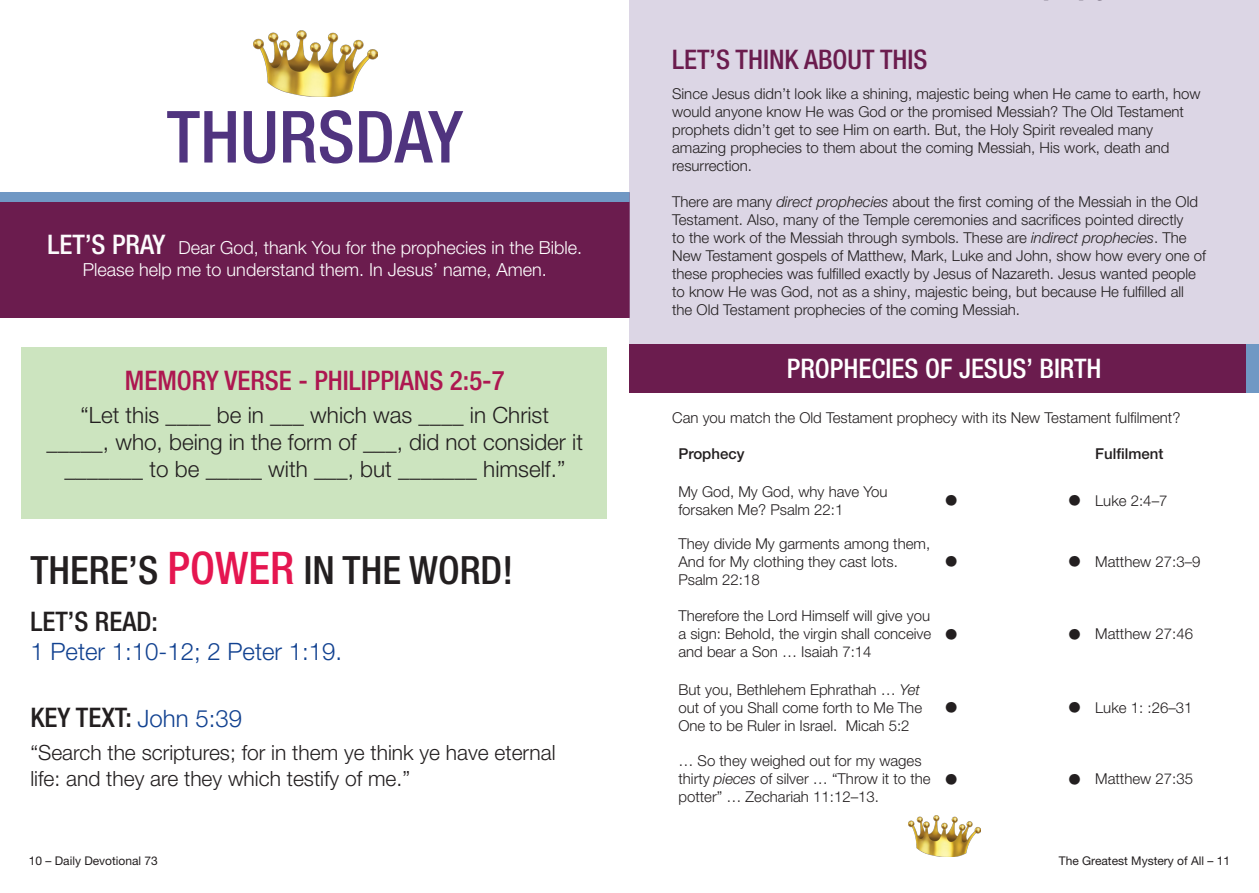
<style>
.page{position:relative;width:1259px;height:893px;background:#fff}
.page>*{position:absolute;margin:0;border:0;box-sizing:border-box;transform-origin:0 0}
.t1{font:500 condensed 72px "Helvetica Neue LT Pro";color:#50347f}
.t2{font:500 condensed 39px "Helvetica Neue LT Pro";color:#231f20}
.t3{font:300 30px "Helvetica Neue LT Pro";color:#231f20}
.t4{font:500 condensed 27px "Helvetica Neue LT Pro";color:#ad1750}
.t5{font:500 condensed 27px "Helvetica Neue LT Pro";color:#231f20}
.t6{font:500 condensed 27px "Helvetica Neue LT Pro";color:#fff}
.t7{font:500 condensed 27px "Helvetica Neue LT Pro";color:#6b1c4e}
.t8{font:300 24px "Helvetica Neue LT Pro";color:#124291}
.t9{font:300 22.5px/27px "Helvetica Neue LT Pro";color:#231f20;text-align:center}
.t10{font:300 21px/25.2px "Helvetica Neue LT Pro";color:#231f20}
.t11{font:300 18px/21.6px "Helvetica Neue LT Pro";color:#fff;text-align:center}
.t12{font:300 15px/18px "Helvetica Neue LT Pro";color:#231f20}
.t13{font:500 15px "Helvetica Neue LT Pro";color:#231f20}
.t14{font:12px "Helvetica Neue LT Pro";color:#231f20}
.s1{font-weight:500;font-stretch:condensed;font-size:27px;color:#fcfbfc}
.s2{font-size:45px;color:#e51650}
.s3{font-weight:300;font-stretch:normal;font-size:24px;color:#124291}
.s4{font-style:italic}
.s5{font-size:30px}
</style>
<div class="page">
<div style="left:21px;top:347px;width:586px;height:171px;background:#cce4bf"></div>
<img style="left:253px;top:31px;width:125px;height:65px">
<div style="left:0;top:193px;width:629px;height:124px;background:#6b1c4e"></div>
<div style="left:0;top:193px;width:629px;height:9px;background:#7098c4"></div>
<img style="left:908px;top:815px;width:72px;height:41px">
<div style="left:629px;top:0;width:630px;height:370px;background:#dcd6e5"></div>
<div style="left:629px;top:344px;width:630px;height:48px;background:#6b1c4e"></div>
<div style="left:1246px;top:344px;width:13px;height:48px;background:#7098c4"></div>
<p class="t1" style="left:167px;top:94px;width:298px">THURSDAY</p>
<p class="t11" style="left:48px;top:236px;width:536px"><span class="s1">LET’S PRAY</span> Dear God, thank You for the prophecies in the Bible.<br>Please help me to understand them. In Jesus’ name, Amen.</p>
<p class="t4" style="left:125px;top:364px;width:381px">MEMORY VERSE - PHILIPPIANS 2:5-7</p>
<p class="t9" style="left:47px;top:401px;width:538px">“Let this ____ be in ___ which was ____ in Christ _____, who, being in the form of ___, did not consider it _______ to be _____ with ___, but _______ himself.”</p>
<p class="t2" style="left:30px;top:547px;width:484px">THERE’S <span class="s2">POWER</span> IN THE WORD!</p>
<p class="t5" style="left:30px;top:606px;width:129px">LET’S READ:</p>
<p class="t8" style="left:30px;top:637px;width:313px">1 Peter 1:10-12; 2 Peter 1:19.</p>
<p class="t5" style="left:30px;top:701px;width:213px">KEY TEXT: <span class="s3">John 5:39</span></p>
<p class="t10" style="left:30px;top:740px;width:527px">“Search the scriptures; for in them ye think ye have eternal life: and they are they which testify of me.”</p>
<p class="t14" style="left:29px;top:853px;width:131px">10 – Daily Devotional 73</p>
<p class="t7" style="left:672px;top:44px;width:257px">LET’S THINK ABOUT THIS</p>
<p class="t12" style="left:672px;top:84px;width:530px">Since Jesus didn’t look like a shining, majestic being when He came to earth, how would anyone know He was God or the promised Messiah? The Old Testament prophets didn’t get to see Him on earth. But, the Holy Spirit revealed many amazing prophecies to them about the coming Messiah, His work, death and resurrection.</p>
<p class="t12" style="left:672px;top:192px;width:535px">There are many <span class="s4">direct prophecies</span> about the first coming of the Messiah in the Old Testament. Also, many of the Temple ceremonies and sacrifices pointed directly<br>to the work of the Messiah through symbols. These are <span class="s4">indirect prophecies</span>. The New Testament gospels of Matthew, Mark, Luke and John, show how every one of these prophecies was fulfilled exactly by Jesus of Nazareth. Jesus wanted people to know He was God, not as a shiny, majestic being, but because He fulfilled all the Old Testament prophecies of the coming Messiah.</p>
<p class="t6" style="left:787px;top:352px;width:316px">PROPHECIES OF JESUS’ BIRTH</p>
<p class="t12" style="left:672px;top:408px;width:510px">Can you match the Old Testament prophecy with its New Testament fulfilment?</p>
<p class="t13" style="left:678px;top:445px;width:68px">Prophecy</p>
<p class="t13" style="left:1095px;top:445px;width:70px">Fulfilment</p>
<p class="t12" style="left:678px;top:482px;width:211px">My God, My God, why have You forsaken Me? Psalm 22:1</p>
<p class="t3" style="left:944px;top:482px;width:16px">•</p>
<p class="t12" style="left:1067px;top:491px;width:102px"><span class="s5">•</span> Luke 2:4–7</p>
<p class="t12" style="left:678px;top:534px;width:253px">They divide My garments among them,<br>And for My clothing they cast lots.<br>Psalm 22:18</p>
<p class="t3" style="left:944px;top:543px;width:16px">•</p>
<p class="t12" style="left:1067px;top:552px;width:135px"><span class="s5">•</span> Matthew 27:3–9</p>
<p class="t12" style="left:678px;top:607px;width:254px;text-align:justify">Therefore the Lord Himself will give you a sign: Behold, the virgin shall conceive and bear a Son … Isaiah 7:14</p>
<p class="t3" style="left:944px;top:616px;width:16px">•</p>
<p class="t12" style="left:1067px;top:625px;width:127px"><span class="s5">•</span> Matthew 27:46</p>
<p class="t12" style="left:678px;top:680px;width:282px">But you, Bethlehem Ephrathah … <span class="s4">Yet<br></span>out of you Shall come forth to Me The<br>One to be Ruler in Israel. Micah 5:2 <sup>•</sup></p>
<p class="t12" style="left:1067px;top:698px;width:127px"><span class="s5">•</span> Luke 1: :26–31</p>
<p class="t12" style="left:678px;top:751px;width:254px">… So they weighed out for my wages thirty <span class="s4">pieces</span> of silver … “Throw it to the potter” … Zechariah 11:12–13.</p>
<p class="t3" style="left:944px;top:760px;width:16px">•</p>
<p class="t12" style="left:1067px;top:769px;width:127px"><span class="s5">•</span> Matthew 27:35</p>
<p class="t14" style="left:1058px;top:853px;width:173px">The Greatest Mystery of All – 11</p>
</div>
